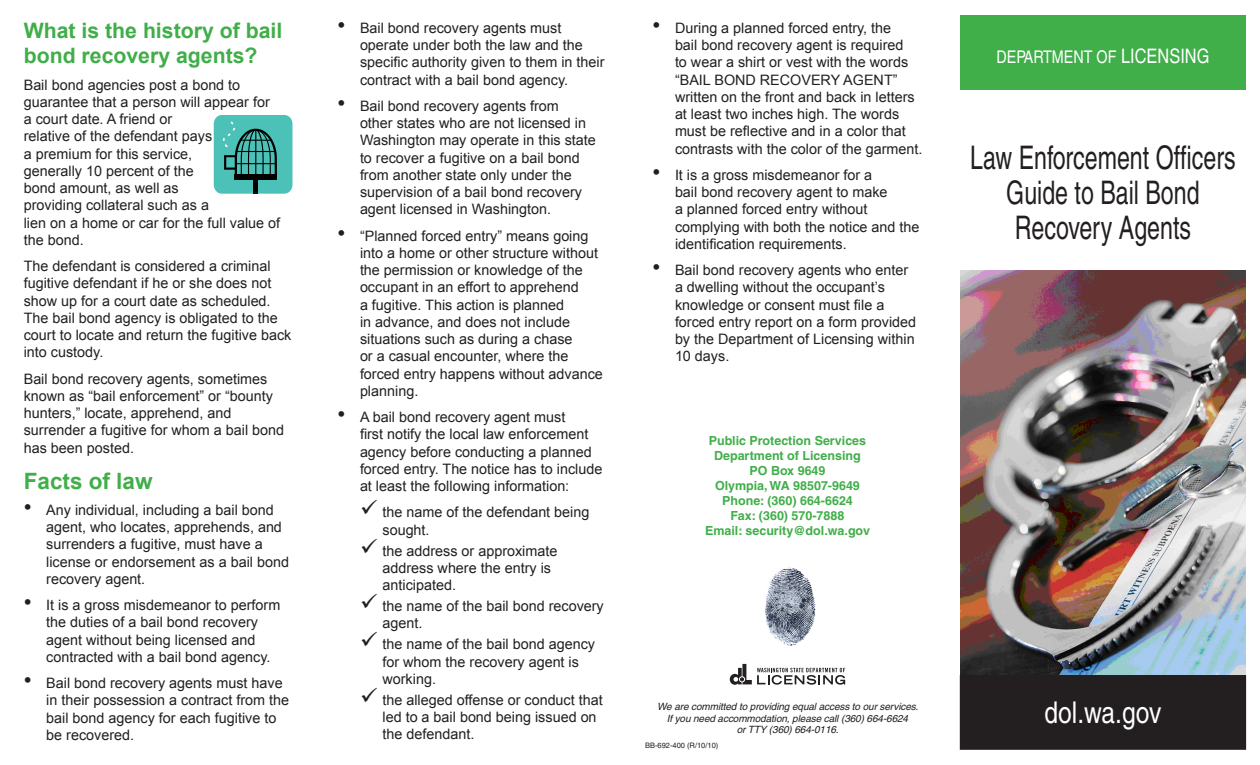
<style>
.page{position:relative;width:1260px;height:765px;background:#fff}
.page>*{position:absolute;margin:0;border:0;box-sizing:border-box;transform-origin:0 0}
.t1{font:condensed 32.5px/35px "Helvetica";color:#231f20;scale:.87 1}
.t2{font:condensed 30px "Helvetica";color:#fff}
.Paragraph_Style_2{font:700 22.5px "Arial";color:#40ae49}
.Paragraph_Style_2-2{font:700 21.25px/25.5px "Arial";color:#40ae49}
.t3{font:condensed 17.5px "Helvetica";color:#fff}
.Paragraph_Style_2-3{font:14.38px/17.2px "Arial";color:#231f20}
.body_no_sp{font:700 12.5px "Helvetica";color:#40ae49}
.t4{font:italic 10px/11.2px "Helvetica";letter-spacing:-.01em;color:#231f20;text-align:center}
.t5{font:7.5px "Helvetica";color:#231f20}
.s1{font-size:22.5px}
.s2{font-size:20px}
</style>
<div class="page">
<img style="left:765px;top:567px;width:51px;height:79px">
<svg style="left:214px;top:115px;width:78px;height:79px;background:#45aaa1"></svg>
<div style="left:235px;top:174px;width:42px;height:6px;background:#000"></div>
<img style="left:960px;top:270px;width:286px;height:405px">
<div style="left:960px;top:15px;width:286px;height:75px;background:#40ae49"></div>
<div style="left:960px;top:676px;width:286px;height:73px;background:#231f20"></div>
<div style="left:960px;top:675px;width:286px;height:75px;border:1px solid #231f20"></div>
<svg style="left:730px;top:664px;width:115px;height:21px"></svg>
<p class="Paragraph_Style_2-2" style="left:24px;top:18px;width:260px">What is the history of bail bond recovery agents?</p>
<p class="Paragraph_Style_2-3" style="left:24px;top:76px;width:258px">Bail bond agencies post a bond to guarantee that a person will appear for a court date. A friend or<br>relative of the defendant pays<br>a premium for this service,<br>generally 10 percent of the<br>bond amount, as well as<br>providing collateral such as a<br>lien on a home or car for the full value of the bond.</p>
<p class="Paragraph_Style_2-3" style="left:24px;top:258px;width:269px">The defendant is considered a criminal fugitive defendant if he or she does not show up for a court date as scheduled.<br>The bail bond agency is obligated to the court to locate and return the fugitive back into custody.</p>
<p class="Paragraph_Style_2-3" style="left:24px;top:370px;width:262px">Bail bond recovery agents, sometimes known as “bail enforcement” or “bounty hunters,” locate, apprehend, and surrender a fugitive for whom a bail bond has been posted.</p>
<p class="Paragraph_Style_2" style="left:24px;top:466px;width:130px">Facts of law</p>
<p class="Paragraph_Style_2-3" style="left:46px;top:501px;width:244px;text-indent:-22px"><span class="s1">•</span> Any individual, including a bail bond agent, who locates, apprehends, and surrenders a fugitive, must have a license or endorsement as a bail bond recovery agent.</p>
<p class="Paragraph_Style_2-3" style="left:46px;top:597px;width:236px;text-indent:-22px"><span class="s1">•</span> It is a gross misdemeanor to perform the duties of a bail bond recovery agent without being licensed and contracted with a bail bond agency.</p>
<p class="Paragraph_Style_2-3" style="left:46px;top:675px;width:244px;text-indent:-22px"><span class="s1">•</span> Bail bond recovery agents must have in their possession a contract from the bail bond agency for each fugitive to be recovered.</p>
<p class="Paragraph_Style_2-3" style="left:360px;top:19px;width:246px;text-indent:-22px"><span class="s1">•</span> Bail bond recovery agents must operate under both the law and the specific authority given to them in their contract with a bail bond agency.</p>
<p class="Paragraph_Style_2-3" style="left:360px;top:97px;width:237px;text-indent:-22px"><span class="s1">•</span> Bail bond recovery agents from<br>other states who are not licensed in Washington may operate in this state to recover a fugitive on a bail bond from another state only under the supervision of a bail bond recovery agent licensed in Washington.</p>
<p class="Paragraph_Style_2-3" style="left:360px;top:227px;width:244px;text-indent:-22px"><span class="s1">•</span> “Planned forced entry” means going into a home or other structure without the permission or knowledge of the occupant in an effort to apprehend<br>a fugitive. This action is planned<br>in advance, and does not include situations such as during a chase<br>or a casual encounter, where the forced entry happens without advance planning.</p>
<p class="Paragraph_Style_2-3" style="left:360px;top:409px;width:244px;text-indent:-22px"><span class="s1">•</span> A bail bond recovery agent must<br>first notify the local law enforcement agency before conducting a planned forced entry. The notice has to include at least the following information:</p>
<p class="Paragraph_Style_2-3" style="left:382px;top:504px;width:208px">the name of the defendant being sought.</p>
<p class="Paragraph_Style_2-3" style="left:382px;top:542px;width:176px">the address or approximate address where the entry is anticipated.</p>
<p class="Paragraph_Style_2-3" style="left:382px;top:598px;width:223px">the name of the bail bond recovery agent.</p>
<p class="Paragraph_Style_2-3" style="left:382px;top:636px;width:214px">the name of the bail bond agency for whom the recovery agent is working.</p>
<p class="Paragraph_Style_2-3" style="left:382px;top:691px;width:222px">the alleged offense or conduct that led to a bail bond being issued on the defendant.</p>
<p class="Paragraph_Style_2-3" style="left:675px;top:19px;width:249px;text-indent:-22px"><span class="s1">•</span> During a planned forced entry, the<br>bail bond recovery agent is required<br>to wear a shirt or vest with the words “BAIL BOND RECOVERY AGENT” written on the front and back in letters at least two inches high. The words must be reflective and in a color that contrasts with the color of the garment.</p>
<p class="Paragraph_Style_2-3" style="left:675px;top:166px;width:246px;text-indent:-22px"><span class="s1">•</span> It is a gross misdemeanor for a<br>bail bond recovery agent to make<br>a planned forced entry without complying with both the notice and the identification requirements.</p>
<p class="Paragraph_Style_2-3" style="left:675px;top:262px;width:243px;text-indent:-22px"><span class="s1">•</span> Bail bond recovery agents who enter a dwelling without the occupant’s knowledge or consent must file a forced entry report on a form provided by the Department of Licensing within<br>10 days.</p>
<p class="body_no_sp" style="left:709px;top:433px;width:159px">Public Protection Services</p>
<p class="body_no_sp" style="left:714px;top:448px;width:148px">Department of Licensing</p>
<p class="body_no_sp" style="left:749px;top:463px;width:78px">PO Box 9649</p>
<p class="body_no_sp" style="left:715px;top:478px;width:146px">Olympia, WA 98507-9649</p>
<p class="body_no_sp" style="left:722px;top:493px;width:132px">Phone: (360) 664-6624</p>
<p class="body_no_sp" style="left:731px;top:508px;width:115px">Fax: (360) 570-7888</p>
<p class="body_no_sp" style="left:705px;top:523px;width:166px">Email: security@dol.wa.gov</p>
<p class="t4" style="left:657px;top:701px;width:263px">We are committed to providing equal access to our services.<br>If you need accommodation, please call (360) 664-6624<br>or TTY (360) 664-0116.</p>
<p class="t5" style="left:645px;top:741px;width:75px">BB-692-400 (R/10/10)</p>
<p class="t3" style="left:996px;top:47px;width:215px">DEPARTMENT OF <span class="s2">LICENSING</span></p>
<p class="t1" style="left:970px;top:140px;width:306px">Law Enforcement Officers</p>
<p class="t1" style="left:1006px;top:175px;width:224px">Guide to Bail Bond<br>Recovery Agents</p>
<p class="t2" style="left:1045px;top:695px;width:118px">dol.wa.gov</p>
</div>
